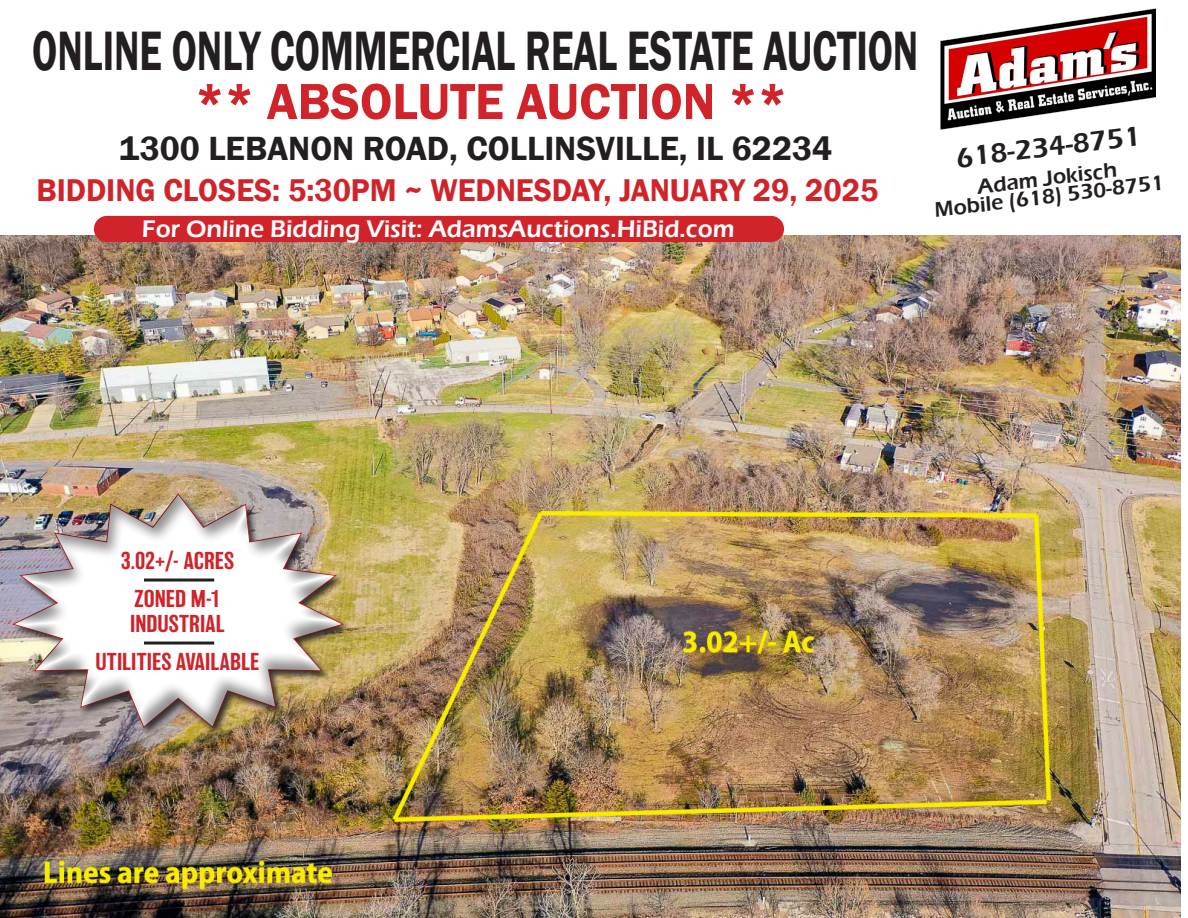
<style>
.page{position:relative;width:1188px;height:918px;background:#fff}
.page>*{position:absolute;margin:0;border:0;box-sizing:border-box;transform-origin:0 0}
.t1{font:600 57.15px "Franklin Gothic";color:#231f20;scale:.69 1}
.t2{font:600 52.5px "Franklin Gothic";color:#d1232a;scale:.96 1}
.t3{font:600 34.5px "Franklin Gothic";color:#231f20}
.t4{font:600 32.4px "Franklin Gothic";color:#d1232a;scale:.96 1}
.t5{font:600 28.35px "Eras ITC";color:#231f20}
.t6{font:600 24.75px "Eras ITC";color:#fff}
.t7{font:500 22.5px "Balboa";letter-spacing:.005em;color:#d1232a}
.t8{font:600 21.6px "Eras ITC";color:#231f20}
</style>
<div class="page">
<img style="left:0;top:236px;width:1181px;height:682px">
<img style="left:940px;top:8px;width:216px;height:122px">
<div style="left:94px;top:216px;width:690px;height:26px;background:#d1232a;border-radius:13px"></div>
<div style="left:12px;top:492px;width:341px;height:245px;background:#231f20;opacity:.88"></div>
<div style="left:12px;top:491px;width:332px;height:237px;background:#231f20;opacity:.5"></div>
<hr style="left:144px;top:579px;width:70px;height:3px;background:#231f20">
<hr style="left:144px;top:642px;width:70px;height:3px;background:#231f20">
<p class="t1" style="left:32px;top:15px;width:1286px">ONLINE ONLY COMMERCIAL REAL ESTATE AUCTION</p>
<p class="t2" style="left:195px;top:69px;width:619px">** ABSOLUTE AUCTION **</p>
<p class="t3" style="left:119px;top:127px;width:715px">1300 LEBANON ROAD, COLLINSVILLE, IL 62234</p>
<p class="t4" style="left:37px;top:170px;width:878px">BIDDING CLOSES: 5:30PM ~ WEDNESDAY, JANUARY 29, 2025</p>
<p class="t6" style="left:142px;top:214px;width:594px">For Online Bidding Visit: AdamsAuctions.HiBid.com</p>
<p class="t5" style="left:955px;top:142px;width:187px;rotate:-7deg">618-234-8751</p>
<p class="t8" style="left:976px;top:174px;width:142px;rotate:-7deg">Adam Jokisch</p>
<p class="t8" style="left:933px;top:198px;width:232px;rotate:-7deg">Mobile (618) 530-8751</p>
<p class="t7" style="left:121px;top:548px;width:115px">3.02+/- ACRES</p>
<p class="t7" style="left:135px;top:586px;width:87px">ZONED M-1</p>
<p class="t7" style="left:130px;top:611px;width:96px">INDUSTRIAL</p>
<p class="t7" style="left:96px;top:649px;width:165px">UTILITIES AVAILABLE</p>
</div>
